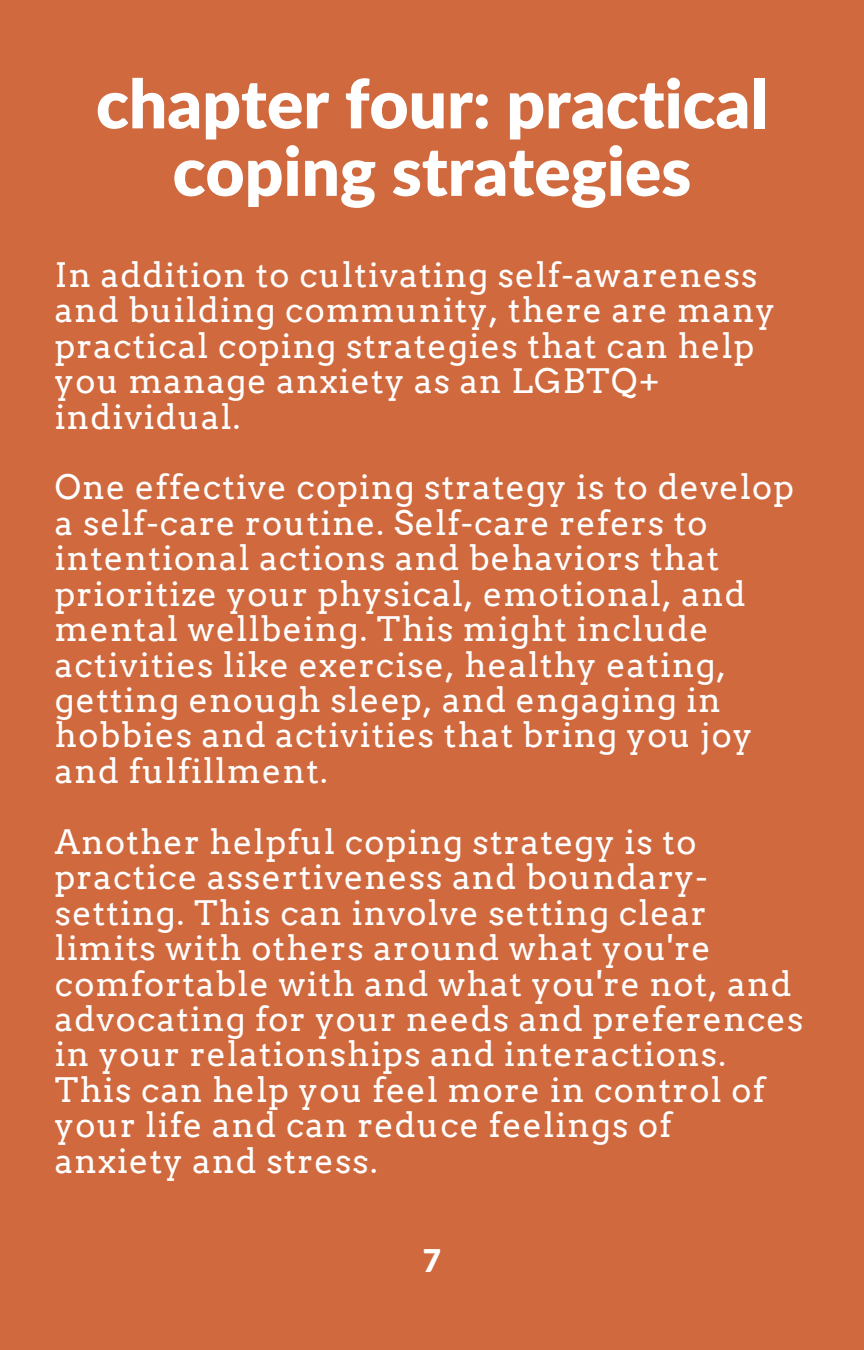
<style>
.page{position:relative;width:864px;height:1350px;background:#d0693e}
.page>*{position:absolute;margin:0;border:0;box-sizing:border-box;transform-origin:0 0}
.t1{font:900 67.5px/67.5px "Lato Latin";color:#fff;text-align:center}
.t2{font:33.75px/35.6px "Arvo";letter-spacing:.035em;color:#fff}
.t3{font:900 31.5px "Lato Latin";color:#fff}
</style>
<div class="page">
<p class="t1" style="left:96px;top:74px;width:673px">chapter four: practical coping strategies</p>
<p class="t2" style="left:55px;top:257px;width:722px">In addition to cultivating self-awareness and building community, there are many practical coping strategies that can help you manage anxiety as an LGBTQ+ individual.</p>
<p class="t2" style="left:55px;top:470px;width:741px">One effective coping strategy is to develop a self-care routine. Self-care refers to intentional actions and behaviors that prioritize your physical, emotional, and mental wellbeing. This might include activities like exercise, healthy eating, getting enough sleep, and engaging in hobbies and activities that bring you joy and fulfillment.</p>
<p class="t2" style="left:55px;top:824px;width:750px">Another helpful coping strategy is to practice assertiveness and boundary&shy;setting. This can involve setting clear limits with others around what you're comfortable with and what you're not, and advocating for your needs and preferences in your relationships and interactions.<br>This can help you feel more in control of your life and can reduce feelings of anxiety and stress.</p>
<p class="t3" style="left:423px;top:1247px;width:20px">7</p>
</div>
